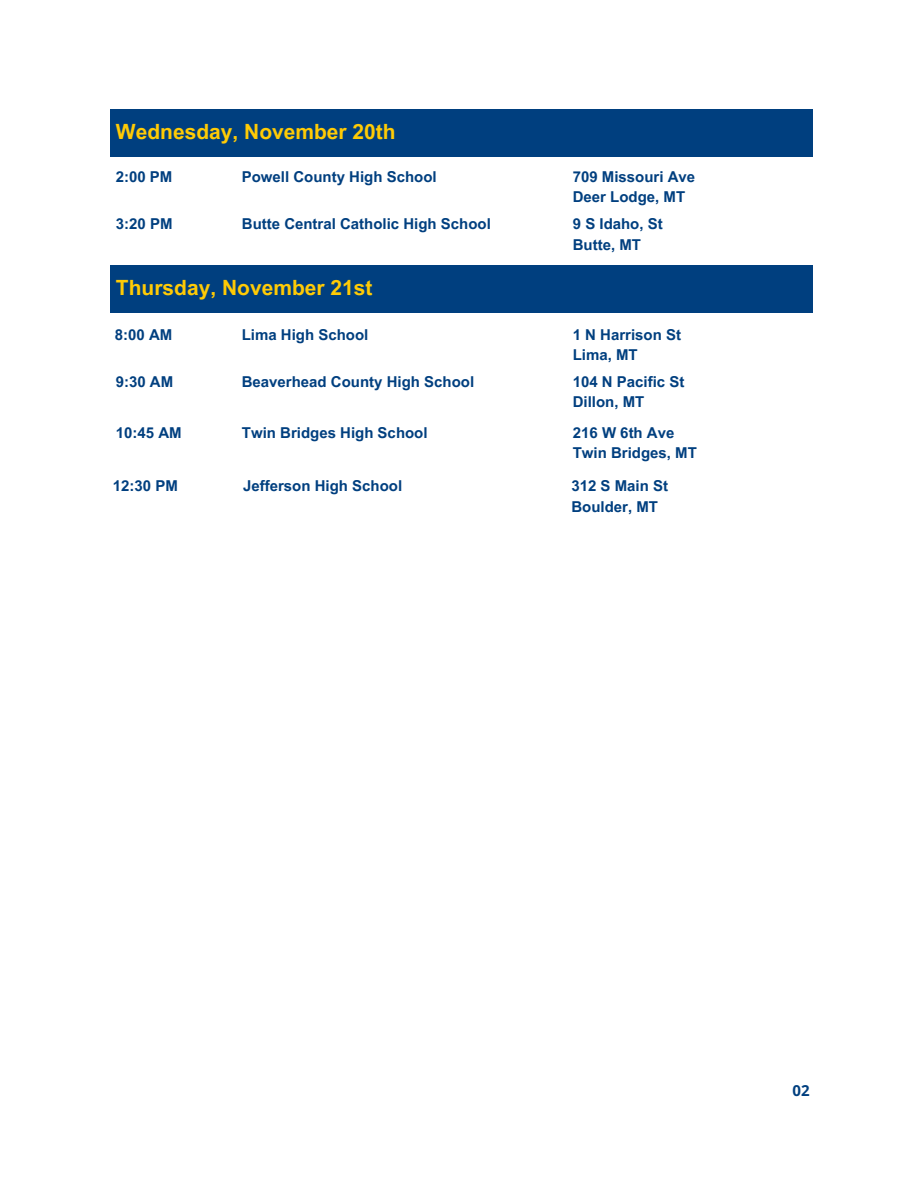
<style>
.page{position:relative;width:918px;height:1188px;background:#fff}
.page>*{position:absolute;margin:0;border:0;box-sizing:border-box;transform-origin:0 0}
.t1{font:700 21px "Arial MT Pro";color:#ffcb05}
.t2{font:700 15px "Arial MT Pro";color:#003f7f}
.t3{font:700 15px "Open Sans";color:#003f7f}
</style>
<div class="page">
<div style="left:110px;top:110px;width:702px;height:47px;background:#003f7f"></div>
<div style="left:110px;top:265px;width:702px;height:47px;background:#003f7f"></div>
<h1 class="t1" style="left:116px;top:124px;width:281px">Wednesday, November 20th</h1>
<p class="t2" style="left:116px;top:171px;width:58px">2:00 PM</p>
<p class="t2" style="left:242px;top:171px;width:196px">Powell County High School</p>
<p class="t2" style="left:573px;top:171px;width:124px">709 Missouri Ave</p>
<h2 class="t2" style="left:573px;top:191px;width:114px">Deer Lodge, MT</h2>
<p class="t2" style="left:116px;top:219px;width:58px">3:20 PM</p>
<p class="t2" style="left:242px;top:219px;width:251px">Butte Central Catholic High School</p>
<p class="t2" style="left:573px;top:219px;width:91px">9 S Idaho, St</p>
<h1 class="t2" style="left:573px;top:239px;width:70px">Butte, MT</h1>
<h2 class="t1" style="left:116px;top:279px;width:258px">Thursday, November 21st</h2>
<p class="t2" style="left:115px;top:329px;width:59px">8:00 AM</p>
<p class="t2" style="left:242px;top:329px;width:128px">Lima High School</p>
<p class="t2" style="left:573px;top:329px;width:110px">1 N Harrison St</p>
<h2 class="t2" style="left:573px;top:349px;width:66px">Lima, MT</h2>
<p class="t2" style="left:116px;top:376px;width:59px">9:30 AM</p>
<p class="t2" style="left:242px;top:376px;width:234px">Beaverhead County High School</p>
<p class="t2" style="left:573px;top:376px;width:113px">104 N Pacific St</p>
<h2 class="t2" style="left:573px;top:396px;width:73px">Dillon, MT</h2>
<p class="t2" style="left:116px;top:427px;width:67px">10:45 AM</p>
<p class="t2" style="left:242px;top:427px;width:187px">Twin Bridges High School</p>
<p class="t2" style="left:573px;top:427px;width:103px">216 W 6th Ave</p>
<h2 class="t2" style="left:573px;top:447px;width:126px">Twin Bridges, MT</h2>
<p class="t2" style="left:113px;top:480px;width:67px">12:30 PM</p>
<p class="t2" style="left:243px;top:480px;width:161px">Jefferson High School</p>
<p class="t2" style="left:571px;top:480px;width:98px">312 S Main St</p>
<p class="t2" style="left:571px;top:501px;width:88px">Boulder, MT</p>
<h2 class="t3" style="left:793px;top:1080px;width:19px">02</h2>
</div>
